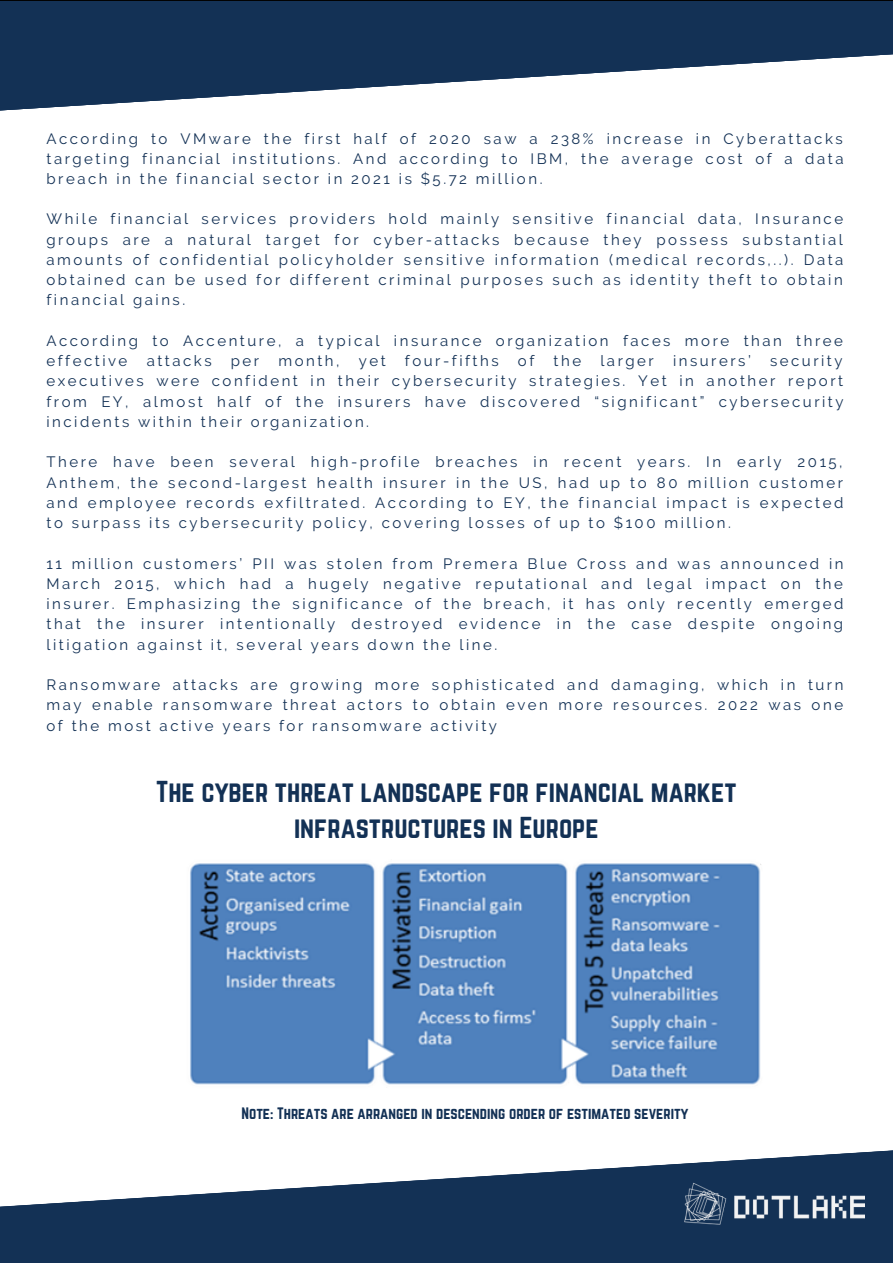
<style>
.page{position:relative;width:893px;height:1264px;background:#fff}
.page>*{position:absolute;margin:0;border:0;box-sizing:border-box;transform-origin:0 0}
.t1{font:26.4px/36px "Norwester";color:#133155;text-align:center}
.t2{font:15px/20.2px "Raleway";letter-spacing:.17em;color:#133155;text-align:justify}
.t3{font:14.55px "Norwester";color:#133155}
</style>
<div class="page">
<div style="left:0;top:1px;width:892px;height:1261px;background:#133155"></div>
<div style="left:0;top:54px;width:892px;height:1154px;background:#fff"></div>
<img style="left:679px;top:1181px;width:185px;height:44px">
<img style="left:183px;top:854px;width:579px;height:238px">
<p class="t2" style="left:46px;top:128px;width:798px">According to VMware the first half of 2020 saw a 238% increase in Cyberattacks targeting financial institutions. And according to IBM, the average cost of a data breach in the financial sector in 2021 is $5.72 million.</p>
<p class="t2" style="left:46px;top:209px;width:798px">While financial services providers hold mainly sensitive financial data, Insurance groups are a natural target for cyber-attacks because they possess substantial amounts of confidential policyholder sensitive information (medical records,..). Data obtained can be used for different criminal purposes such as identity theft to obtain financial gains.</p>
<p class="t2" style="left:46px;top:330px;width:797px">According to Accenture, a typical insurance organization faces more than three effective</p>
<p class="t2" style="left:147px;top:351px;width:66px">attacks</p>
<p class="t2" style="left:231px;top:351px;width:30px">per</p>
<p class="t2" style="left:278px;top:351px;width:63px">month,</p>
<p class="t2" style="left:359px;top:351px;width:28px">yet</p>
<p class="t2" style="left:405px;top:351px;width:95px">four-fifths</p>
<p class="t2" style="left:518px;top:351px;width:18px">of</p>
<p class="t2" style="left:553px;top:351px;width:29px">the</p>
<p class="t2" style="left:600px;top:351px;width:55px">larger</p>
<p class="t2" style="left:673px;top:351px;width:79px">insurers’</p>
<p class="t2" style="left:46px;top:351px;width:798px;text-indent:723px">security executives were confident in their cybersecurity strategies. Yet in another report from EY, almost half of the insurers have discovered “significant” cybersecurity incidents within their organization.</p>
<p class="t2" style="left:46px;top:452px;width:798px">There have been several high-profile breaches in recent years. In early 2015, Anthem, the second-largest health insurer in the US, had up to 80 million customer and employee records exfiltrated. According to EY, the financial impact is expected to surpass its cybersecurity policy, covering losses of up to $100 million.</p>
<p class="t2" style="left:46px;top:553px;width:798px">11 million customers’ PII was stolen from Premera Blue Cross and was announced in March 2015, which had a hugely negative reputational and legal impact on the insurer. Emphasizing the significance of the breach, it has only recently emerged that the insurer intentionally destroyed evidence in the case despite ongoing litigation against it, several years down the line.</p>
<p class="t2" style="left:46px;top:674px;width:798px">Ransomware attacks are growing more sophisticated and damaging, which in turn may enable ransomware threat actors to obtain even more resources. 2022 was one of the most active years for ransomware activity</p>
<p class="t1" style="left:156px;top:773px;width:581px">The cyber threat landscape for financial market infrastructures in Europe</p>
<p class="t3" style="left:241px;top:1104px;width:448px">Note: Threats are arranged in descending order of estimated severity</p>
</div>
